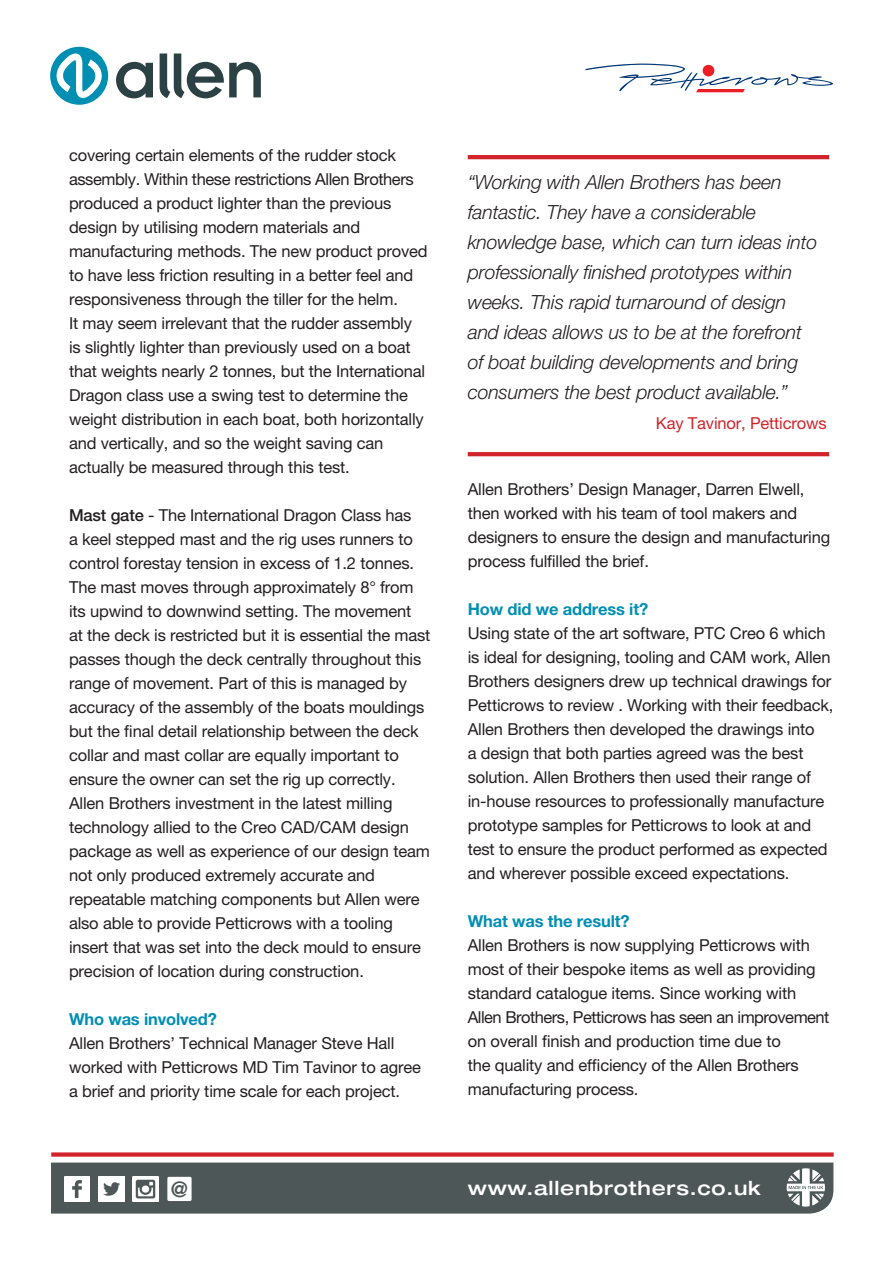
<style>
.page{position:relative;width:893px;height:1263px;background:#fff}
.page>*{position:absolute;margin:0;border:0;box-sizing:border-box;transform-origin:0 0}
.t1{font:700 21.6px "Helvetica Neue LT Pro";color:#4e5758}
.t2{font:italic 300 19.5px/30px "Helvetica Neue LT Pro";letter-spacing:-.01em;color:#231f20}
.t3{font:500 expanded 19.5px "Helvetica Neue LT Pro";letter-spacing:.04em;color:#fff}
.t4{font:16.5px/24px "Helvetica Neue LT Pro";letter-spacing:-.01em;color:#231f20}
.t5{font:700 16.5px "Helvetica Neue LT Pro";letter-spacing:-.01em;color:#008fb3}
.t6{font:16.5px "Helvetica Neue LT Pro";letter-spacing:-.01em;color:#d1232a}
.s1{font-weight:500}
</style>
<div class="page">
<svg style="left:50px;top:47px;width:58px;height:58px"></svg>
<svg style="left:116px;top:62px;width:37px;height:36px"></svg>
<svg style="left:160px;top:54px;width:101px;height:44px"></svg>
<div style="left:51px;top:1162px;width:782px;height:51px;background:#4e5758"></div>
<div style="left:51px;top:1152px;width:783px;height:5px;background:#d1232a"></div>
<img style="left:65px;top:1176px;width:25px;height:25px">
<img style="left:133px;top:1176px;width:25px;height:25px">
<img style="left:99px;top:1176px;width:25px;height:25px">
<div style="left:167px;top:1177px;width:25px;height:24px;background:#fff;border-radius:2px"></div>
<hr style="left:468px;top:155px;width:361px;height:4px;background:#d1232a">
<svg style="left:468px;top:452px;width:361px;height:4px"></svg>
<svg style="left:585px;top:64px;width:248px;height:28px"></svg>
<p class="t4" style="left:69px;top:143px;width:360px">covering certain elements of the rudder stock assembly. Within these restrictions Allen Brothers produced a product lighter than the previous design by utilising modern materials and manufacturing methods. The new product proved to have less friction resulting in a better feel and responsiveness through the tiller for the helm.<br>It may seem irrelevant that the rudder assembly is slightly lighter than previously used on a boat that weights nearly 2 tonnes, but the International Dragon class use a swing test to determine the weight distribution in each boat, both horizontally and vertically, and so the weight saving can actually be measured through this test.</p>
<p class="t4" style="left:69px;top:503px;width:363px"><span class="s1">Mast gate</span> - The International Dragon Class has<br>a keel stepped mast and the rig uses runners to control forestay tension in excess of 1.2 tonnes.<br>The mast moves through approximately 8° from its upwind to downwind setting. The movement<br>at the deck is restricted but it is essential the mast passes though the deck centrally throughout this range of movement. Part of this is managed by accuracy of the assembly of the boats mouldings but the final detail relationship between the deck collar and mast collar are equally important to ensure the owner can set the rig up correctly.<br>Allen Brothers investment in the latest milling technology allied to the Creo CAD/CAM design package as well as experience of our design team not only produced extremely accurate and repeatable matching components but Allen were also able to provide Petticrows with a tooling insert that was set into the deck mould to ensure precision of location during construction.</p>
<p class="t5" style="left:69px;top:1009px;width:150px">Who was involved?</p>
<p class="t4" style="left:69px;top:1031px;width:353px">Allen Brothers’ Technical Manager Steve Hall worked with Petticrows MD Tim Tavinor to agree a brief and priority time scale for each project.</p>
<p class="t2" style="left:468px;top:167px;width:351px">“Working with Allen Brothers has been fantastic. They have a considerable knowledge base, which can turn ideas into professionally finished prototypes within weeks. This rapid turnaround of design and ideas allows us to be at the forefront of boat building developments and bring consumers the best product available.”</p>
<p class="t6" style="left:656px;top:414px;width:172px">Kay Tavinor, Petticrows</p>
<p class="t4" style="left:468px;top:477px;width:364px">Allen Brothers’ Design Manager, Darren Elwell, then worked with his team of tool makers and designers to ensure the design and manufacturing process fulfilled the brief.</p>
<p class="t5" style="left:468px;top:599px;width:182px">How did we address it?</p>
<p class="t4" style="left:468px;top:621px;width:367px">Using state of the art software, PTC Creo 6 which is ideal for designing, tooling and CAM work, Allen Brothers designers drew up technical drawings for Petticrows to review . Working with their feedback, Allen Brothers then developed the drawings into<br>a design that both parties agreed was the best solution. Allen Brothers then used their range of in-house resources to professionally manufacture prototype samples for Petticrows to look at and test to ensure the product performed as expected and wherever possible exceed expectations.</p>
<p class="t5" style="left:468px;top:911px;width:163px">What was the result?</p>
<p class="t4" style="left:468px;top:933px;width:363px">Allen Brothers is now supplying Petticrows with most of their bespoke items as well as providing standard catalogue items. Since working with Allen Brothers, Petticrows has seen an improvement on overall finish and production time due to<br>the quality and efficiency of the Allen Brothers manufacturing process.</p>
<p class="t1" style="left:171px;top:1175px;width:19px">@</p>
<p class="t3" style="left:468px;top:1175px;width:294px">www.allenbrothers.co.uk</p>
</div>
